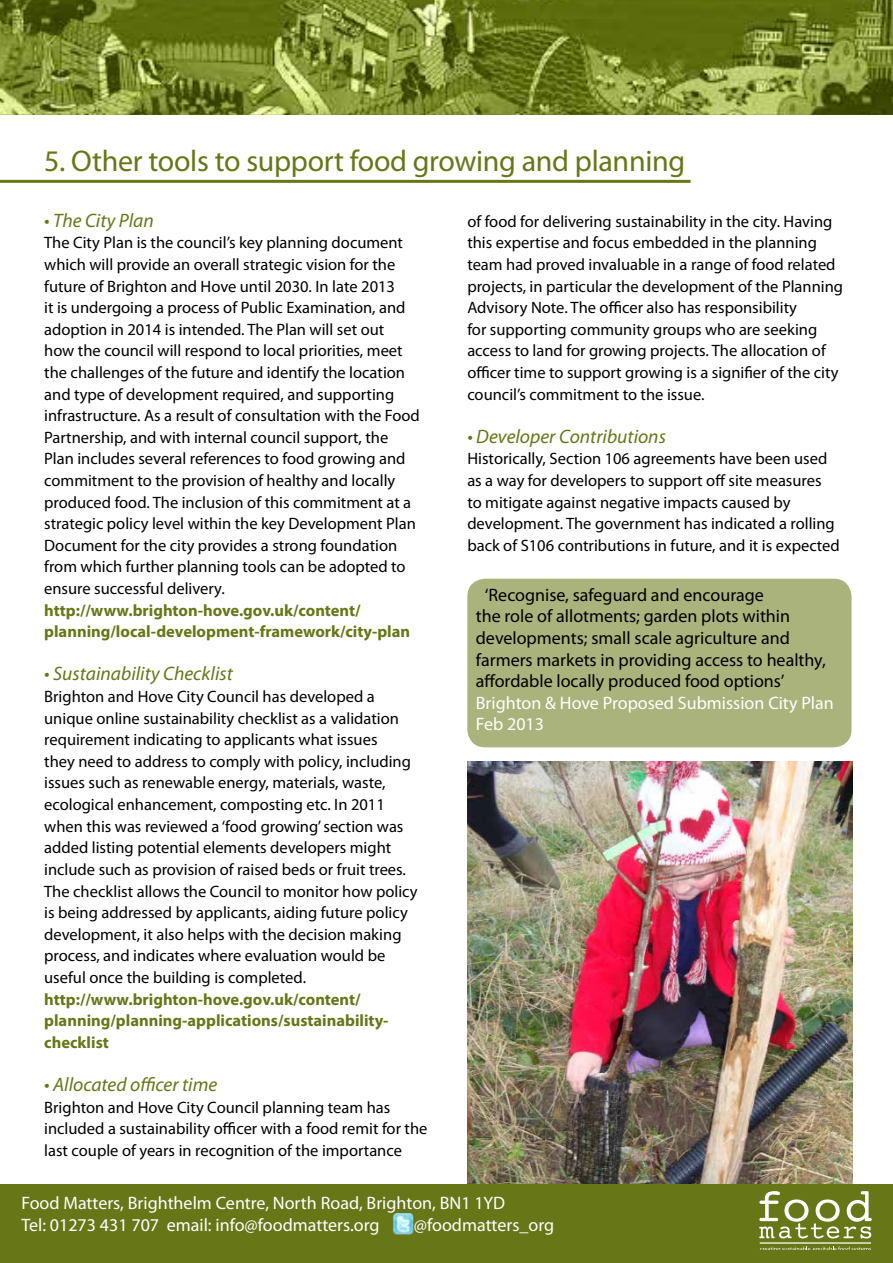
<style>
.page{position:relative;width:893px;height:1263px;background:#fff}
.page>*{position:absolute;margin:0;border:0;box-sizing:border-box;transform-origin:0 0}
.t1{font:30px "Myriad Pro";letter-spacing:-.01em;color:#677718}
.t2{font:italic 19.5px "Myriad Pro";color:#677718}
.t3{font:18px/21.6px "Myriad Pro";color:#000}
.t4{font:18px/21.6px "Myriad Pro";color:#fff}
.t5{font:16.5px/21.6px "Myriad Pro";color:#000}
.t6{font:700 16.5px/21.6px "Myriad Pro";color:#677718}
</style>
<div class="page">
<img style="left:468px;top:761px;width:385px;height:423px">
<div style="left:0;top:1184px;width:893px;height:79px;background:#677718"></div>
<img style="left:0;top:0;width:893px;height:115px">
<img style="left:392px;top:1213px;width:22px;height:22px">
<svg style="left:760px;top:1246px;width:111px;height:4px"></svg>
<hr style="left:760px;top:1242px;width:111px;height:2px;background:#d0d6b6">
<svg style="left:759px;top:1191px;width:113px;height:47px"></svg>
<hr style="left:0;top:180px;width:691px;height:3px;background:#677718">
<div style="left:467px;top:579px;width:384px;height:168px;background:#a9b37b;border-radius:18px"></div>
<h1 class="t1" style="left:44px;top:143px;width:642px">5. Other tools to support food growing and planning</h1>
<p class="t2" style="left:44px;top:208px;width:111px">• The City Plan</p>
<p class="t5" style="left:44px;top:232px;width:377px">The City Plan is the council’s key planning document which will provide an overall strategic vision for the future of Brighton and Hove until 2030. In late 2013<br>it is undergoing a process of Public Examination, and adoption in 2014 is intended. The Plan will set out<br>how the council will respond to local priorities, meet the challenges of the future and identify the location and type of development required, and supporting infrastructure. As a result of consultation with the Food Partnership, and with internal council support, the Plan includes several references to food growing and commitment to the provision of healthy and locally produced food. The inclusion of this commitment at a strategic policy level within the key Development Plan Document for the city provides a strong foundation from which further planning tools can be adopted to ensure successful delivery.</p>
<p class="t6" style="left:44px;top:599px;width:367px">http://www.brighton-hove.gov.uk/content/ planning/local-development-framework/city-plan</p>
<p class="t2" style="left:44px;top:662px;width:190px">• Sustainability Checklist</p>
<p class="t5" style="left:44px;top:685px;width:375px">Brighton and Hove City Council has developed a unique online sustainability checklist as a validation requirement indicating to applicants what issues<br>they need to address to comply with policy, including issues such as renewable energy, materials, waste, ecological enhancement, composting etc. In 2011 when this was reviewed a ‘food growing’ section was added listing potential elements developers might include such as provision of raised beds or fruit trees.<br>The checklist allows the Council to monitor how policy is being addressed by applicants, aiding future policy development, it also helps with the decision making process, and indicates where evaluation would be useful once the building is completed.</p>
<p class="t6" style="left:44px;top:987px;width:346px">http://www.brighton-hove.gov.uk/content/ planning/planning-applications/sustainability&shy;checklist</p>
<p class="t2" style="left:44px;top:1072px;width:175px">• Allocated officer time</p>
<p class="t5" style="left:44px;top:1096px;width:385px">Brighton and Hove City Council planning team has included a sustainability officer with a food remit for the last couple of years in recognition of the importance</p>
<p class="t5" style="left:467px;top:210px;width:377px">of food for delivering sustainability in the city. Having this expertise and focus embedded in the planning team had proved invaluable in a range of food related projects, in particular the development of the Planning Advisory Note. The officer also has responsibility<br>for supporting community groups who are seeking access to land for growing projects. The allocation of officer time to support growing is a signifier of the city council’s commitment to the issue.</p>
<p class="t2" style="left:467px;top:424px;width:200px">• Developer Contributions</p>
<p class="t5" style="left:467px;top:448px;width:374px">Historically, Section 106 agreements have been used as a way for developers to support off site measures to mitigate against negative impacts caused by development. The government has indicated a rolling back of S106 contributions in future, and it is expected</p>
<p class="t3" style="left:476px;top:584px;width:351px;text-indent:9px">‘Recognise, safeguard and encourage<br>the role of allotments; garden plots within developments; small scale agriculture and farmers markets in providing access to healthy, affordable locally produced food options’</p>
<p class="t4" style="left:476px;top:692px;width:359px">Brighton &amp; Hove Proposed Submission City Plan<br>Feb 2013</p>
<p class="t4" style="left:21px;top:1192px;width:485px">Food Matters, Brighthelm Centre, North Road, Brighton, BN1 1YD<br>Tel: 01273 431 707 email: info@foodmatters.org</p>
<p class="t4" style="left:414px;top:1213px;width:142px">@foodmatters_org</p>
</div>
